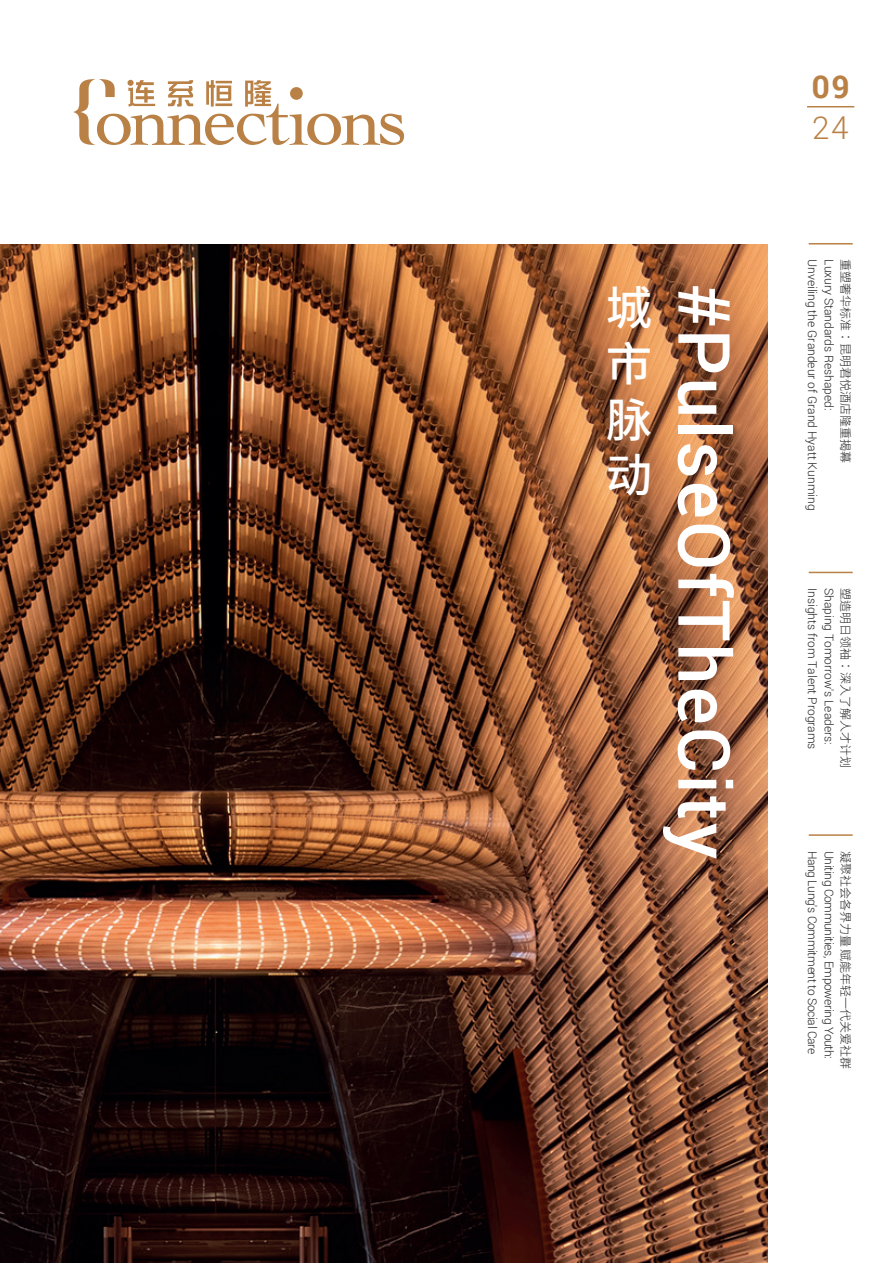
<style>
.page{position:relative;width:893px;height:1263px;background:#fff}
.page>*{position:absolute;margin:0;border:0;box-sizing:border-box;transform-origin:0 0}
.Chi_Body{font:500 72px "Roboto";letter-spacing:.03em;color:#fff}
.Chi_Body-2{font:500 46.5px/55.8px "Source Han Sans TC";color:#fff;text-align:justify}
.Chi_Body-3{font:700 31.5px "Roboto";color:#b98146}
.Chi_Body-4{font:300 31.5px "Roboto";color:#b98146}
.Chi_Body-5{font:300 12px "Roboto";color:#231f20}
.Chi_Body-6{font:300 12px "Roboto";letter-spacing:-.025em;color:#231f20}
.Chi_Body-7{font:300 12px "Source Han Sans TC";color:#231f20}
</style>
<div class="page">
<img style="left:0;top:244px;width:768px;height:1019px">
<hr style="left:807px;top:106px;width:47px;height:1px;background:#b98146">
<hr style="left:809px;top:243px;width:44px;height:1px;background:#b98146">
<hr style="left:809px;top:834px;width:44px;height:2px;background:#b98146">
<hr style="left:809px;top:572px;width:44px;height:1px;background:#b98146">
<svg style="left:73px;top:79px;width:331px;height:66px"></svg>
<p class="Chi_Body-2" style="left:606px;top:281px;width:48px">城市脉动</p>
<p class="Chi_Body" style="left:755px;top:284px;width:577px;rotate:90deg">#PulseOfTheCity</p>
<p class="Chi_Body-3" style="left:811px;top:65px;width:40px">09</p>
<p class="Chi_Body-4" style="left:812px;top:106px;width:38px">24</p>
<p class="Chi_Body-5" style="left:821px;top:259px;width:253px;rotate:90deg">Unveiling the Grandeur of Grand Hyatt Kunming</p>
<p class="Chi_Body-5" style="left:837px;top:259px;width:153px;rotate:90deg">Luxury Standards Reshaped:</p>
<p class="Chi_Body-7" style="left:852px;top:259px;width:205px;rotate:90deg">重塑奢华标准：昆明君悦酒店隆重揭幕</p>
<p class="Chi_Body-5" style="left:821px;top:588px;width:163px;rotate:90deg">Insights from Talent Programs</p>
<p class="Chi_Body-5" style="left:837px;top:588px;width:158px;rotate:90deg">Shaping Tomorrow's Leaders:</p>
<p class="Chi_Body-7" style="left:852px;top:588px;width:181px;rotate:90deg">塑造明日领袖：深入了解人才计划</p>
<p class="Chi_Body-6" style="left:821px;top:850px;width:205px;rotate:90deg">Hang Lung's Commitment to Social Care</p>
<p class="Chi_Body-6" style="left:837px;top:850px;width:210px;rotate:90deg">Uniting Communities, Empowering Youth:</p>
<p class="Chi_Body-7" style="left:852px;top:850px;width:220px;rotate:90deg">凝聚社会各界力量 赋能年轻一代关爱社群</p>
</div>
